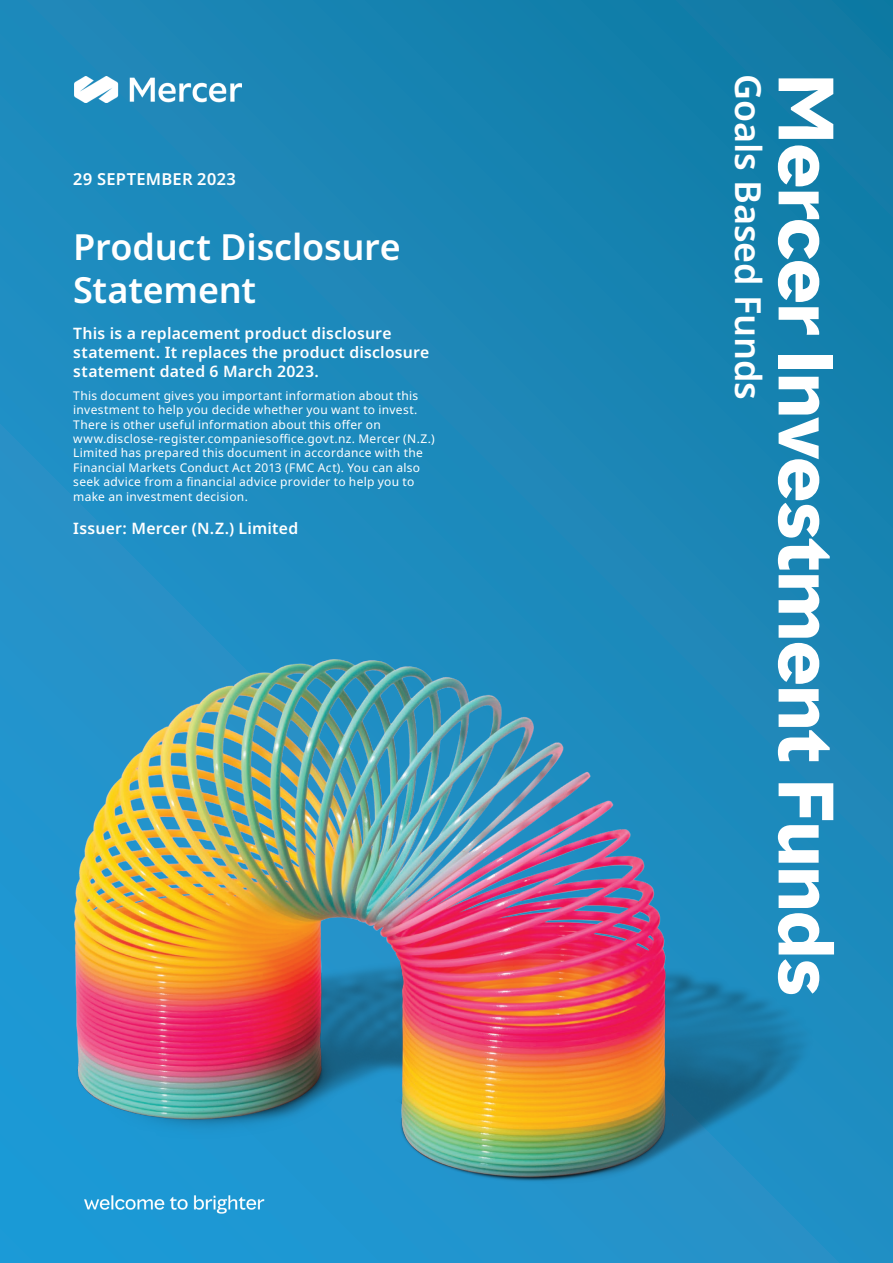
<style>
.page{position:relative;width:893px;height:1263px;background:#fff}
.page>*{position:absolute;margin:0;border:0;box-sizing:border-box;transform-origin:0 0}
.t1{font:700 72px "MMC Display";color:#fff}
.t2{font:600 36px/43.2px "Noto Sans";letter-spacing:-.005em;color:#fff}
.t3{font:600 16.5px "Noto Sans";letter-spacing:.015em;color:#fff}
.t4{font:600 15.75px/18.9px "Noto Sans";letter-spacing:.015em;color:#fff}
.t5{font:12px/14.4px "Noto Sans";letter-spacing:.025em;color:#fff}
</style>
<div class="page">
<div style="left:0;top:0;width:893px;height:1263px;background:linear-gradient(to bottom,#1881ae,#2195cf)"></div>
<img style="left:74px;top:76px;width:168px;height:27px">
<img style="left:81px;top:1203px;width:186px;height:33px">
<img style="left:47px;top:639px;width:795px;height:564px">
<h3 class="t3" style="left:73px;top:167px;width:164px">29 SEPTEMBER 2023</h3>
<h2 class="t2" style="left:73px;top:226px;width:329px">Product Disclosure<br>Statement</h2>
<h3 class="t4" style="left:73px;top:324px;width:358px">This is a replacement product disclosure statement. It replaces the product disclosure statement dated 6 March 2023.</h3>
<p class="t5" style="left:73px;top:388px;width:363px">This document gives you important information about this investment to help you decide whether you want to invest.<br>There is other useful information about this offer on www.disclose-register.companiesoffice.govt.nz. Mercer (N.Z.)<br>Limited has prepared this document in accordance with the Financial Markets Conduct Act 2013 (FMC Act). You can also seek advice from a financial advice provider to help you to make an investment decision.</p>
<h3 class="t4" style="left:73px;top:519px;width:226px">Issuer: Mercer (N.Z.) Limited</h3>
<h2 class="t2" style="left:769px;top:74px;width:327px;rotate:90deg">Goals Based Funds</h2>
<h1 class="t1" style="left:853px;top:74px;width:923px;rotate:90deg">Mercer Investment Funds</h1>
</div>
